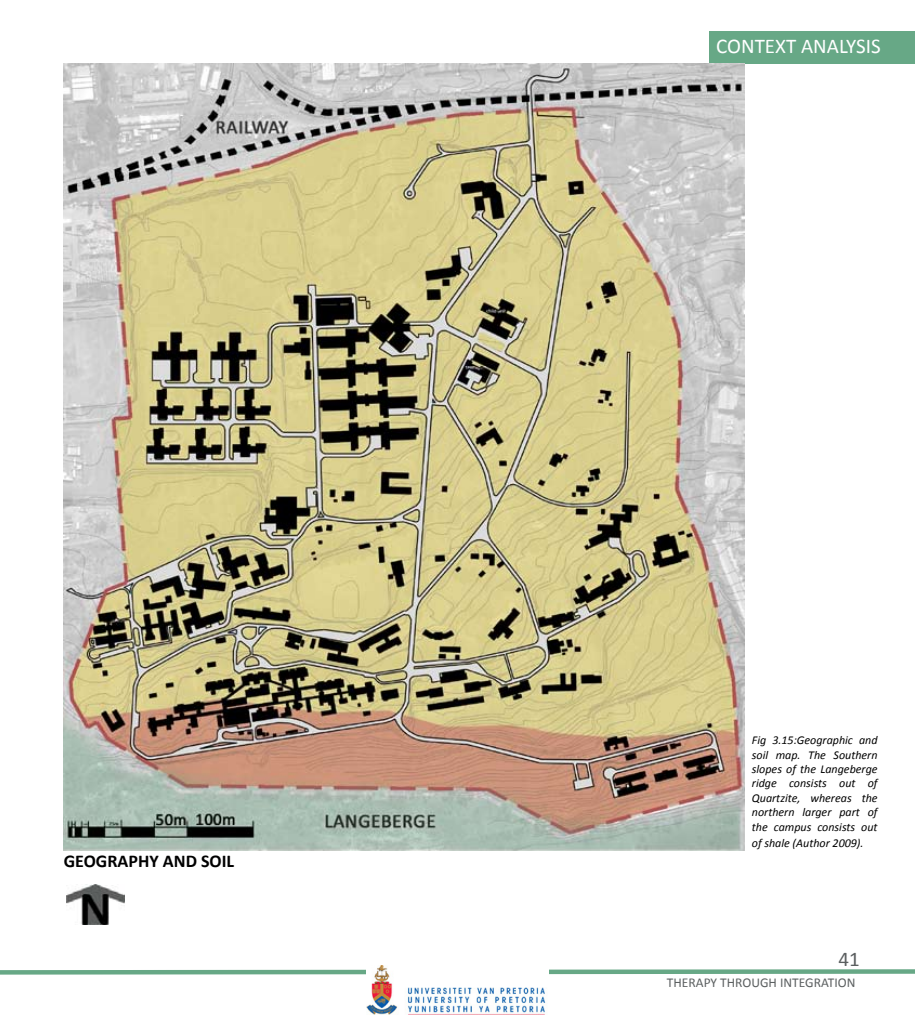
<style>
.page{position:relative;width:915px;height:1021px;background:#fff}
.page>*{position:absolute;margin:0;border:0;box-sizing:border-box;transform-origin:0 0}
.t1{font:21px "Calibri";color:#fff}
.t2{font:21px "Calibri";color:#5b5f60}
.t3{font:700 18px "Calibri";color:#000}
.t4{font:13.5px "Calibri";color:#5b5f60}
.t5{font:italic 12px/14.4px "Calibri";color:#000;text-align:justify}
</style>
<div class="page">
<div style="left:709px;top:31px;width:205px;height:33px;background:#67a886"></div>
<svg style="left:0;top:969px;width:914px;height:6px;background:#8dbda4"></svg>
<img style="left:64px;top:64px;width:680px;height:786px">
<img style="left:67px;top:884px;width:58px;height:40px">
<img style="left:367px;top:965px;width:181px;height:49px">
<h2 class="t3" style="left:64px;top:850px;width:172px">GEOGRAPHY AND SOIL</h2>
<h1 class="t1" style="left:716px;top:33px;width:166px">CONTEXT ANALYSIS</h1>
<p class="t5" style="left:751px;top:732px;width:127px">Fig 3.15:Geographic and soil map. The Southern slopes of the Langeberge ridge consists out of Quartzite, whereas the northern larger part of the campus consists out</p>
<p class="t5" style="left:751px;top:835px;width:113px">of shale (Author 2009).</p>
<h1 class="t2" style="left:838px;top:946px;width:23px">41</h1>
<p class="t4" style="left:666px;top:973px;width:190px">THERAPY THROUGH INTEGRATION</p>
</div>
